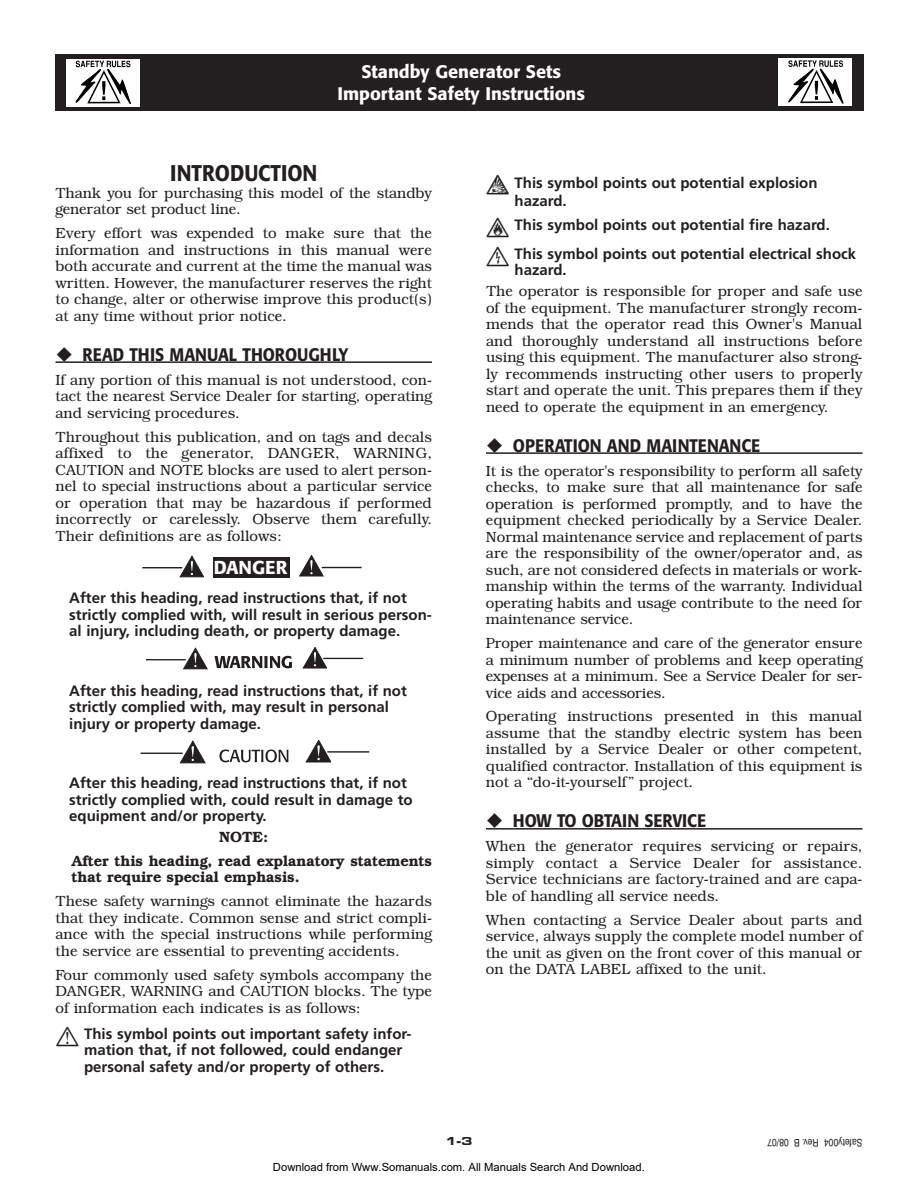
<style>
.page{position:relative;width:918px;height:1188px;background:#fff}
.page>*{position:absolute;margin:0;border:0;box-sizing:border-box;transform-origin:0 0}
.t1{font:500 22.5px "Formata";color:#231f20;scale:.9 1}
.t2{font:500 18.6px "Formata";color:#fff}
.t3{font:500 18px "Formata";color:#231f20;scale:.9 1}
.t4{font:500 18px/21.6px "Formata";color:#fff;text-align:center}
.t5{font:300 15px/16.5px "Bookman IT Cby BT";color:#231f20;text-align:justify}
.t6{font:700 15px/16.5px "Frutiger";color:#231f20}
.t7{font:600 15px/24px "Bookman IT Cby BT";color:#231f20}
.t8{font:12px "Eurostile Extended Black DTC";color:#231f20}
.t9{font:11.25px "Arial";color:#000}
.t10{font:condensed 10.5px "Helvetica";color:#231f20}
</style>
<div class="page">
<hr style="left:56px;top:361px;width:376px;height:2px;background:#231f20">
<svg style="left:299px;top:555px;width:24px;height:21px"></svg>
<hr style="left:322px;top:567px;width:40px;height:1px;background:#231f20">
<svg style="left:180px;top:556px;width:24px;height:21px"></svg>
<hr style="left:142px;top:567px;width:40px;height:1px;background:#231f20">
<div style="left:213px;top:557px;width:77px;height:21px;background:#231f20"></div>
<svg style="left:214px;top:656px;width:78px;height:12px"></svg>
<svg style="left:303px;top:647px;width:24px;height:21px"></svg>
<hr style="left:323px;top:658px;width:40px;height:1px;background:#231f20">
<svg style="left:183px;top:648px;width:24px;height:21px"></svg>
<hr style="left:146px;top:659px;width:40px;height:1px;background:#231f20">
<svg style="left:306px;top:740px;width:25px;height:22px"></svg>
<hr style="left:327px;top:751px;width:42px;height:2px;background:#231f20">
<svg style="left:180px;top:741px;width:25px;height:22px"></svg>
<hr style="left:141px;top:753px;width:42px;height:1px;background:#231f20">
<svg style="left:219px;top:750px;width:69px;height:12px"></svg>
<hr style="left:486px;top:452px;width:376px;height:2px;background:#231f20">
<hr style="left:486px;top:828px;width:376px;height:2px;background:#231f20">
<div style="left:55px;top:55px;width:808px;height:56px;background:#231f20"></div>
<div style="left:66px;top:59px;width:73px;height:48px;background:#fff"></div>
<svg style="left:75px;top:61px;width:56px;height:43px"></svg>
<div style="left:778px;top:59px;width:74px;height:47px;background:#fff"></div>
<svg style="left:788px;top:60px;width:55px;height:43px"></svg>
<p class="t4" style="left:337px;top:62px;width:249px">Standby Generator Sets<br>Important Safety Instructions</p>
<h1 class="t1" style="left:170px;top:163px;width:165px">INTRODUCTION</h1>
<p class="t5" style="left:56px;top:186px;width:378px">Thank you for purchasing this model of the standby generator set product line.</p>
<p class="t5" style="left:56px;top:227px;width:378px">Every effort was expended to make sure that the information and instructions in this manual were both accurate and current at the time the manual was written. However, the manufacturer reserves the right to change, alter or otherwise improve this product(s) at any time without prior notice.</p>
<p class="t3" style="left:82px;top:346px;width:297px">READ THIS MANUAL THOROUGHLY</p>
<p class="t5" style="left:56px;top:373px;width:378px">If any portion of this manual is not understood, con&shy;tact the nearest Service Dealer for starting, operating and servicing procedures.</p>
<p class="t5" style="left:56px;top:430px;width:378px">Throughout this publication, and on tags and decals affixed to the generator, DANGER, WARNING, CAUTION and NOTE blocks are used to alert person&shy;nel to special instructions about a particular service or operation that may be hazardous if performed incorrectly or carelessly. Observe them carefully.<br>Their definitions are as follows:</p>
<p class="t2" style="left:214px;top:559px;width:75px">DANGER</p>
<p class="t6" style="left:69px;top:591px;width:364px">After this heading, read instructions that, if not strictly complied with, will result in serious person&shy;al injury, including death, or property damage.</p>
<p class="t6" style="left:69px;top:683px;width:339px">After this heading, read instructions that, if not strictly complied with, may result in personal injury or property damage.</p>
<p class="t6" style="left:69px;top:776px;width:345px">After this heading, read instructions that, if not strictly complied with, could result in damage to equipment and/or property.</p>
<p class="t7" style="left:72px;top:826px;width:362px;text-indent:147px">NOTE:<br>After this heading, read explanatory statements</p>
<p class="t7" style="left:72px;top:867px;width:229px">that require special emphasis.</p>
<p class="t5" style="left:56px;top:895px;width:378px">These safety warnings cannot eliminate the hazards that they indicate. Common sense and strict compli&shy;ance with the special instructions while performing the service are essential to preventing accidents.</p>
<p class="t5" style="left:56px;top:968px;width:378px">Four commonly used safety symbols accompany the DANGER, WARNING and CAUTION blocks. The type of information each indicates is as follows:</p>
<p class="t6" style="left:84px;top:1027px;width:329px">This symbol points out important safety infor&shy;mation that, if not followed, could endanger personal safety and/or property of others.</p>
<p class="t6" style="left:515px;top:174px;width:304px;line-height:18px">This symbol points out potential explosion hazard.</p>
<p class="t6" style="left:515px;top:211px;width:343px;line-height:29px">This symbol points out potential fire hazard.<br>This symbol points out potential electrical shock</p>
<p class="t6" style="left:515px;top:263px;width:54px">hazard.</p>
<p class="t5" style="left:486px;top:285px;width:378px">The operator is responsible for proper and safe use of the equipment. The manufacturer strongly recom&shy;mends that the operator read this Owner's Manual and thoroughly understand all instructions before using this equipment. The manufacturer also strong&shy;ly recommends instructing other users to properly start and operate the unit. This prepares them if they need to operate the equipment in an emergency.</p>
<p class="t3" style="left:513px;top:437px;width:276px">OPERATION AND MAINTENANCE</p>
<p class="t5" style="left:486px;top:464px;width:378px">It is the operator's responsibility to perform all safety checks, to make sure that all maintenance for safe operation is performed promptly, and to have the equipment checked periodically by a Service Dealer.<br>Normal maintenance service and replacement of parts are the responsibility of the owner/operator and, as such, are not considered defects in materials or work&shy;manship within the terms of the warranty. Individual operating habits and usage contribute to the need for maintenance service.</p>
<p class="t5" style="left:486px;top:637px;width:378px">Proper maintenance and care of the generator ensure a minimum number of problems and keep operating expenses at a minimum. See a Service Dealer for ser&shy;vice aids and accessories.</p>
<p class="t5" style="left:486px;top:710px;width:378px">Operating instructions presented in this manual assume that the standby electric system has been installed by a Service Dealer or other competent, qualified contractor. Installation of this equipment is not a “do-it-yourself” project.</p>
<p class="t3" style="left:513px;top:813px;width:216px">HOW TO OBTAIN SERVICE</p>
<p class="t5" style="left:486px;top:840px;width:378px">When the generator requires servicing or repairs, simply contact a Service Dealer for assistance.<br>Service technicians are factory-trained and are capa&shy;ble of handling all service needs.</p>
<p class="t5" style="left:486px;top:913px;width:378px">When contacting a Service Dealer about parts and service, always supply the complete model number of the unit as given on the front cover of this manual or on the DATA LABEL affixed to the unit.</p>
<p class="t8" style="left:445px;top:1136px;width:29px">1-3</p>
<p class="t10" style="left:862px;top:1147px;width:97px;rotate:-180deg">Safety004 Rev. B 08/07</p>
<p class="t9" style="left:273px;top:1160px;width:373px">Download from Www.Somanuals.com. All Manuals Search And Download.</p>
</div>
